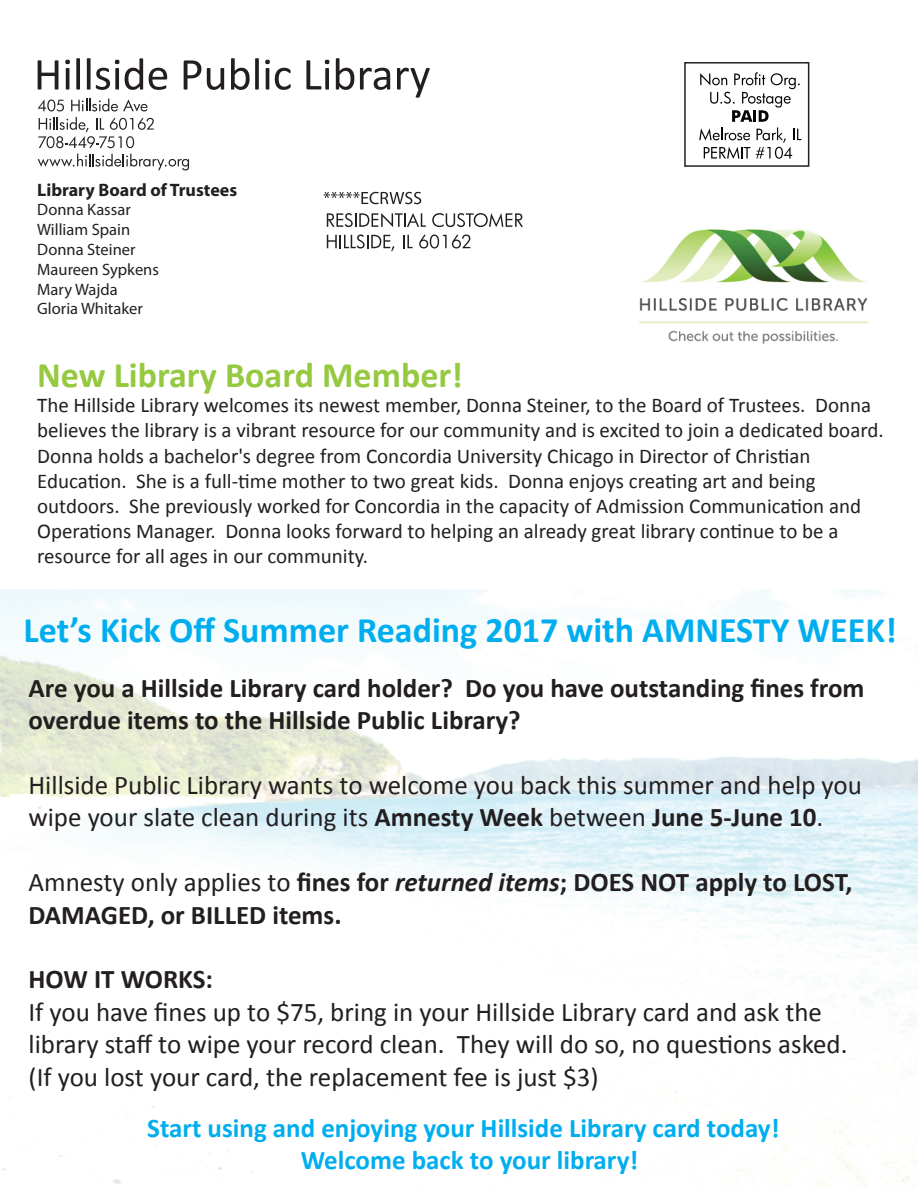
<style>
.page{position:relative;width:918px;height:1188px;background:#fff}
.page>*{position:absolute;margin:0;border:0;box-sizing:border-box;transform-origin:0 0}
.t1{font:700 36px "Calibri";color:#00aeef}
.t2{font:700 36px "Calibri";color:#95c940}
.t3{font:27px/32.4px "Calibri";color:#231f20}
.t4{font:700 27px/32.4px "Calibri";color:#231f20}
.t5{font:700 27px/32.4px "Calibri";color:#00aeef;text-align:center}
.t6{font:21px/25.2px "Calibri";color:#231f20}
.t7{font:700 18px "Myriad Pro";color:#231f20}
.t8{font:16.5px/19.8px "Myriad Pro";color:#231f20}
.s1{font-weight:700}
.s2{font-weight:400}
.s3{font-style:italic}
</style>
<div class="page">
<img style="left:0;top:590px;width:918px;height:598px">
<img style="left:639px;top:229px;width:230px;height:115px">
<svg style="left:38px;top:99px;width:116px;height:49px"></svg>
<svg style="left:38px;top:154px;width:151px;height:16px"></svg>
<div style="left:684px;top:62px;width:125px;height:105px;border:2px solid #231f20"></div>
<svg style="left:700px;top:72px;width:100px;height:50px"></svg>
<svg style="left:699px;top:128px;width:51px;height:12px"></svg>
<svg style="left:704px;top:147px;width:46px;height:12px"></svg>
<svg style="left:756px;top:128px;width:45px;height:31px"></svg>
<svg style="left:327px;top:213px;width:99px;height:14px"></svg>
<svg style="left:432px;top:213px;width:91px;height:14px"></svg>
<svg style="left:327px;top:235px;width:67px;height:16px"></svg>
<svg style="left:403px;top:235px;width:10px;height:13px"></svg>
<svg style="left:419px;top:234px;width:51px;height:15px"></svg>
<svg style="left:324px;top:192px;width:97px;height:12px"></svg>
<svg style="left:38px;top:60px;width:20px;height:30px"></svg>
<svg style="left:65px;top:60px;width:5px;height:30px"></svg>
<svg style="left:76px;top:58px;width:4px;height:32px"></svg>
<svg style="left:87px;top:58px;width:32px;height:32px"></svg>
<svg style="left:125px;top:58px;width:18px;height:32px"></svg>
<svg style="left:149px;top:68px;width:18px;height:22px"></svg>
<svg style="left:184px;top:60px;width:17px;height:30px"></svg>
<svg style="left:207px;top:68px;width:17px;height:22px"></svg>
<svg style="left:231px;top:58px;width:28px;height:32px"></svg>
<svg style="left:265px;top:60px;width:26px;height:30px"></svg>
<svg style="left:306px;top:60px;width:23px;height:30px"></svg>
<svg style="left:336px;top:58px;width:18px;height:32px"></svg>
<svg style="left:360px;top:68px;width:30px;height:22px"></svg>
<svg style="left:397px;top:68px;width:33px;height:30px"></svg>
<p class="t7" style="left:37px;top:178px;width:201px">Library Board of Trustees</p>
<p class="t8" style="left:37px;top:200px;width:123px">Donna Kassar<br>William Spain<br>Donna Steiner<br>Maureen Sypkens<br>Mary Wajda<br>Gloria Whitaker</p>
<h1 class="t2" style="left:37px;top:352px;width:427px">New Library Board Member!</h1>
<p class="t6" style="left:37px;top:393px;width:848px">The Hillside Library welcomes its newest member, Donna Steiner, to the Board of Trustees. Donna believes the library is a vibrant resource for our community and is excited to join a dedicated board.<br>Donna holds a bachelor's degree from Concordia University Chicago in Director of Christian Education. She is a full-time mother to two great kids. Donna enjoys creating art and being outdoors. She previously worked for Concordia in the capacity of Admission Communication and Operations Manager. Donna looks forward to helping an already great library continue to be a resource for all ages in our community.</p>
<h1 class="t1" style="left:24px;top:607px;width:875px">Let’s Kick Off Summer Reading 2017 with AMNESTY WEEK!</h1>
<p class="t4" style="left:28px;top:672px;width:838px">Are you a Hillside Library card holder? Do you have outstanding fines from overdue items to the Hillside Public Library?</p>
<p class="t3" style="left:28px;top:769px;width:835px">Hillside Public Library wants to welcome you back this summer and help you wipe your slate clean during its <span class="s1">Amnesty Week</span> between <span class="s1">June 5-June 10</span>.</p>
<p class="t4" style="left:29px;top:866px;width:826px"><span class="s2">Amnesty only applies to</span> fines for <span class="s3">returned items</span>; DOES NOT apply to LOST,<br>DAMAGED, or BILLED items.</p>
<p class="t4" style="left:29px;top:963px;width:186px">HOW IT WORKS:</p>
<p class="t3" style="left:29px;top:996px;width:821px">If you have fines up to $75, bring in your Hillside Library card and ask the library staff to wipe your record clean. They will do so, no questions asked. (If you lost your card, the replacement fee is just $3)</p>
<p class="t5" style="left:147px;top:1112px;width:634px">Start using and enjoying your Hillside Library card today!<br>Welcome back to your library!</p>
</div>
